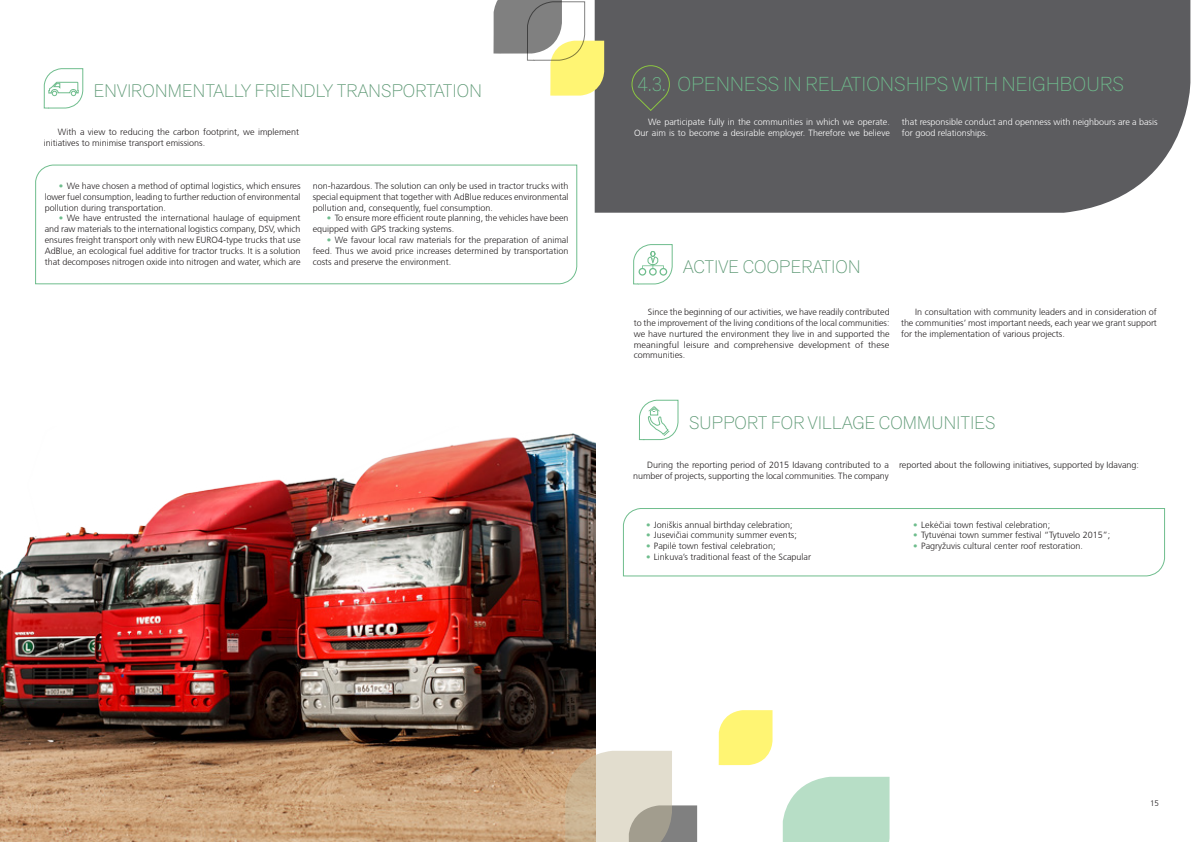
<style>
.page{position:relative;width:1191px;height:842px;background:#fff}
.page>*{position:absolute;margin:0;border:0;box-sizing:border-box;transform-origin:0 0}
.t1{font:200 20px "Akzid Grtsk Next";letter-spacing:.01em;color:#6fbd8d}
.t2{font:200 18px "Akzid Grtsk Next";letter-spacing:.01em;color:#589570}
.t3{font:300 9px/10.8px "Frutiger CE";color:#231f20;text-align:justify}
.t4{font:300 9px/10.8px "Frutiger CE";color:#fff;text-align:right}
.t5{font:300 8px "Frutiger CE";color:#231f20}
.s1{color:#6fbd8d}
</style>
<div class="page">
<div style="left:594px;top:0;width:596px;height:213px;background:#5c5c5f"></div>
<img style="left:0;top:433px;width:595px;height:409px">
<svg style="left:35px;top:164px;width:543px;height:121px"></svg>
<svg style="left:782px;top:777px;width:107px;height:65px;background:#bce0ca"></svg>
<svg style="left:565px;top:751px;width:132px;height:91px;background:#d0c6b5"></svg>
<svg style="left:718px;top:710px;width:54px;height:55px;background:#fff681"></svg>
<svg style="left:43px;top:68px;width:41px;height:41px"></svg>
<svg style="left:633px;top:244px;width:40px;height:41px"></svg>
<svg style="left:631px;top:65px;width:39px;height:47px;background:#5f635c"></svg>
<svg style="left:622px;top:508px;width:543px;height:69px"></svg>
<svg style="left:639px;top:399px;width:40px;height:42px"></svg>
<svg style="left:493px;top:0;width:111px;height:96px"></svg>
<h2 class="t2" style="left:94px;top:79px;width:389px">ENVIRONMENTALLY FRIENDLY TRANSPORTATION</h2>
<p class="t3" style="left:44px;top:127px;width:257px;text-indent:14px">With a view to reducing the carbon footprint, we implement initiatives to minimise transport emissions.</p>
<p class="t3" style="left:45px;top:180px;width:257px;text-indent:14px"><span class="s1">•</span> We have chosen a method of optimal logistics, which ensures lower fuel consumption, leading to further reduction of environmental pollution during transportation.</p>
<p class="t3" style="left:45px;top:213px;width:257px;text-indent:14px"><span class="s1">•</span> We have entrusted the international haulage of equipment and raw materials to the international logistics company, DSV, which ensures freight transport only with new EURO4-type trucks that use AdBlue, an ecological fuel additive for tractor trucks. It is a solution that decomposes nitrogen oxide into nitrogen and water, which are</p>
<p class="t3" style="left:313px;top:180px;width:257px">non-hazardous. The solution can only be used in tractor trucks with special equipment that together with AdBlue reduces environmental pollution and, consequently, fuel consumption.</p>
<p class="t3" style="left:313px;top:213px;width:257px;text-indent:14px"><span class="s1">•</span> To ensure more efficient route planning, the vehicles have been equipped with GPS tracking systems.</p>
<p class="t3" style="left:313px;top:234px;width:257px;text-indent:14px"><span class="s1">•</span> We favour local raw materials for the preparation of animal feed. Thus we avoid price increases determined by transportation costs and preserve the environment.</p>
<h1 class="t1" style="left:637px;top:71px;width:488px">4.3. OPENNESS IN RELATIONSHIPS WITH NEIGHBOURS</h1>
<p class="t4" style="left:634px;top:117px;width:257px">We participate fully in the communities in which we operate.<br>Our aim is to become a desirable employer. Therefore we believe</p>
<p class="t4" style="left:902px;top:117px;width:257px;text-align:left">that responsible conduct and openness with neighbours are a basis for good relationships.</p>
<h2 class="t2" style="left:683px;top:255px;width:72px">ACTIVE COO</h2>
<h2 class="t2" style="left:779px;top:255px;width:83px">PERATION</h2>
<p class="t3" style="left:634px;top:307px;width:257px;text-indent:14px">Since the beginning of our activities, we have readily contributed to the improvement of the living conditions of the local communities: we have nurtured the environment they live in and supported the meaningful leisure and comprehensive development of these communities.</p>
<p class="t3" style="left:901px;top:307px;width:257px;text-indent:14px">In consultation with community leaders and in consideration of the communities’ most important needs, each year we grant support for the implementation of various projects.</p>
<h2 class="t2" style="left:689px;top:411px;width:308px">SUPPORT FOR VILLAGE COMMUNITIES</h2>
<p class="t3" style="left:633px;top:460px;width:257px;text-align:right">During the reporting period of 2015 Idavang contributed to a number of projects, supporting the local communities. The company</p>
<p class="t3" style="left:899px;top:460px;width:241px">reported about the following initiatives, supported by Idavang:</p>
<p class="t3" style="left:646px;top:519px;width:148px"><span class="s1">•</span> Joniškis annual birthday celebration;</p>
<p class="t3" style="left:646px;top:530px;width:152px"><span class="s1">•</span> Jusevičiai community summer events;</p>
<p class="t3" style="left:646px;top:540px;width:131px"><span class="s1">•</span> Papilė town festival celebration;</p>
<p class="t3" style="left:646px;top:551px;width:166px"><span class="s1">•</span> Linkuva’s traditional feast of the Scapular</p>
<p class="t3" style="left:913px;top:519px;width:138px"><span class="s1">•</span> Lekėčiai town festival celebration;</p>
<p class="t3" style="left:913px;top:530px;width:198px"><span class="s1">•</span> Tytuvėnai town summer festival “Tytuvelo 2015”;</p>
<p class="t3" style="left:913px;top:540px;width:171px"><span class="s1">•</span> Pagryžuvis cultural center roof restoration.</p>
<p class="t5" style="left:1150px;top:798px;width:10px">15</p>
</div>
